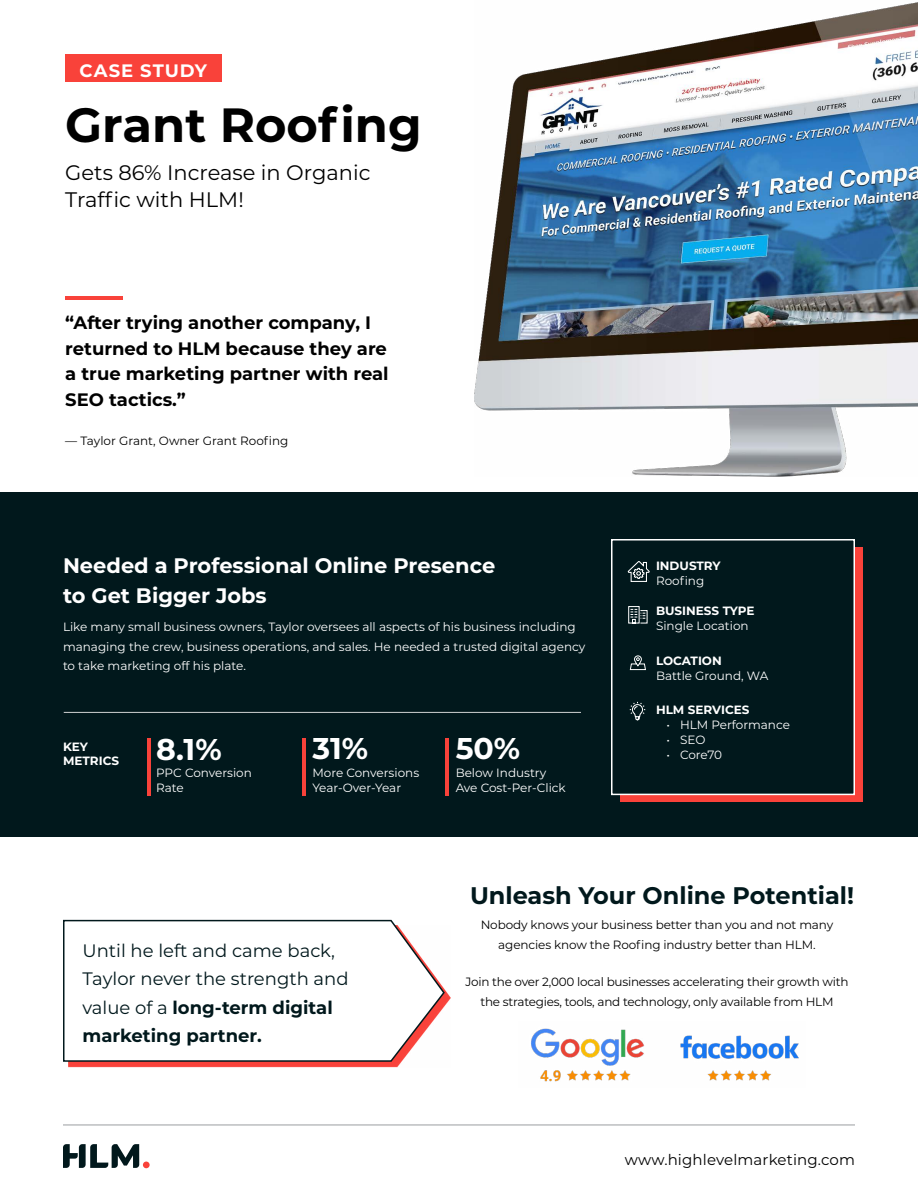
<style>
.page{position:relative;width:918px;height:1188px;background:#fff}
.page>*{position:absolute;margin:0;border:0;box-sizing:border-box;transform-origin:0 0}
.t1{font:700 48px "Montserrat";color:#000}
.t2{font:700 30px "Montserrat";color:#fff}
.t3{font:700 24px "Montserrat";color:#01181c}
.t4{font:700 21px/30px "Montserrat";color:#fff}
.t5{font:21px/27px "Montserrat";color:#000}
.t6{font:700 18px/25.5px "Montserrat";color:#000}
.t7{font:18px/28.5px "Montserrat";color:#01181c}
.t8{font:700 18px "Montserrat";letter-spacing:.055em;color:#fff}
.t9{font:15px "Montserrat";letter-spacing:.01em;color:#000}
.t10{font:12px/15px "Montserrat";color:#fff}
.t11{font:12px/19.5px "Montserrat";letter-spacing:-.02em;color:#000;text-align:center}
.t12{font:700 12px/13.5px "Montserrat";color:#fff}
.t13{font:12px "Montserrat";color:#000}
.s1{font-weight:700}
</style>
<div class="page">
<hr style="left:63px;top:1124px;width:792px;height:2px;background:#bcbec0">
<div style="left:143px;top:1162px;width:7px;height:6px;background:#f9423a;border-radius:50%"></div>
<svg style="left:63px;top:1144px;width:76px;height:24px"></svg>
<div style="left:0;top:493px;width:918px;height:344px;background:#01181c"></div>
<div style="left:620px;top:547px;width:243px;height:255px;background:#f9423a"></div>
<div style="left:612px;top:540px;width:242px;height:254px;background:#01181c"></div>
<div style="left:611px;top:539px;width:244px;height:256px;border:2px solid #fff"></div>
<div style="left:65px;top:54px;width:156px;height:28px;background:#f9423a"></div>
<svg style="left:628px;top:606px;width:20px;height:18px"></svg>
<svg style="left:629px;top:655px;width:17px;height:16px"></svg>
<svg style="left:629px;top:701px;width:17px;height:20px"></svg>
<hr style="left:148px;top:739px;width:3px;height:57px;background:#f9423a">
<hr style="left:303px;top:739px;width:3px;height:57px;background:#f9423a">
<hr style="left:446px;top:739px;width:3px;height:57px;background:#f9423a">
<hr style="left:64px;top:712px;width:517px;height:1px;background:#d1d3d4">
<hr style="left:65px;top:296px;width:57px;height:3px;background:#f9423a">
<img style="left:531px;top:1028px;width:268px;height:54px">
<img style="left:474px;top:2px;width:444px;height:474px">
<svg style="left:627px;top:561px;width:23px;height:21px"></svg>
<svg style="left:68px;top:991px;width:382px;height:76px;fill:#f9423a"></svg>
<svg style="left:63px;top:919px;width:383px;height:144px"></svg>
<h3 class="t8" style="left:80px;top:57px;width:129px">CASE STUDY</h3>
<h1 class="t1" style="left:65px;top:91px;width:358px">Grant Roofing</h1>
<h3 class="t5" style="left:65px;top:158px;width:307px">Gets 86% Increase in Organic<br>Traffic with HLM!</h3>
<h3 class="t6" style="left:65px;top:309px;width:325px">“After trying another company, I returned to HLM because they are a true marketing partner with real<br>SEO tactics.”</h3>
<p class="t13" style="left:65px;top:432px;width:225px">— Taylor Grant, Owner Grant Roofing</p>
<h3 class="t4" style="left:63px;top:549px;width:434px">Needed a Professional Online Presence to Get Bigger Jobs</h3>
<p class="t10" style="left:63px;top:617px;width:524px;line-height:19.5px">Like many small business owners, Taylor oversees all aspects of his business including managing the crew, business operations, and sales. He needed a trusted digital agency to take marketing off his plate.</p>
<p class="t12" style="left:63px;top:740px;width:58px">KEY<br>METRICS</p>
<h2 class="t2" style="left:156px;top:728px;width:67px">8.1%</h2>
<p class="t10" style="left:156px;top:765px;width:97px">PPC Conversion<br>Rate</p>
<h2 class="t2" style="left:312px;top:726px;width:57px">31%</h2>
<p class="t10" style="left:312px;top:765px;width:108px">More Conversions<br>Year-Over-Year</p>
<h2 class="t2" style="left:456px;top:726px;width:66px">50%</h2>
<p class="t10" style="left:456px;top:765px;width:112px">Below Industry<br>Ave Cost-Per-Click</p>
<p class="t12" style="left:656px;top:559px;width:66px">INDUSTRY</p>
<p class="t10" style="left:656px;top:573px;width:50px">Roofing</p>
<p class="t12" style="left:656px;top:604px;width:100px">BUSINESS TYPE</p>
<p class="t10" style="left:656px;top:618px;width:94px">Single Location</p>
<p class="t12" style="left:656px;top:653px;width:67px">LOCATION</p>
<p class="t10" style="left:656px;top:667px;width:114px">Battle Ground, WA</p>
<p class="t12" style="left:656px;top:703px;width:95px">HLM SERVICES</p>
<p class="t10" style="left:666px;top:717px;width:125px">• HLM Performance</p>
<p class="t10" style="left:666px;top:732px;width:40px">• SEO</p>
<p class="t10" style="left:666px;top:747px;width:57px">• Core70</p>
<h3 class="t7" style="left:82px;top:936px;width:268px">Until he left and came back,<br>Taylor never the strength and value of a <span class="s1">long-term digital marketing partner.</span></h3>
<h3 class="t3" style="left:470px;top:878px;width:385px">Unleash Your Online Potential!</h3>
<p class="t11" style="left:481px;top:915px;width:354px">Nobody knows your business better than you and not many agencies know the Roofing industry better than HLM.</p>
<p class="t11" style="left:465px;top:972px;width:385px">Join the over 2,000 local businesses accelerating their growth with the strategies, tools, and technology, only available from HLM</p>
<p class="t9" style="left:625px;top:1149px;width:232px">www.highlevelmarketing.com</p>
</div>
